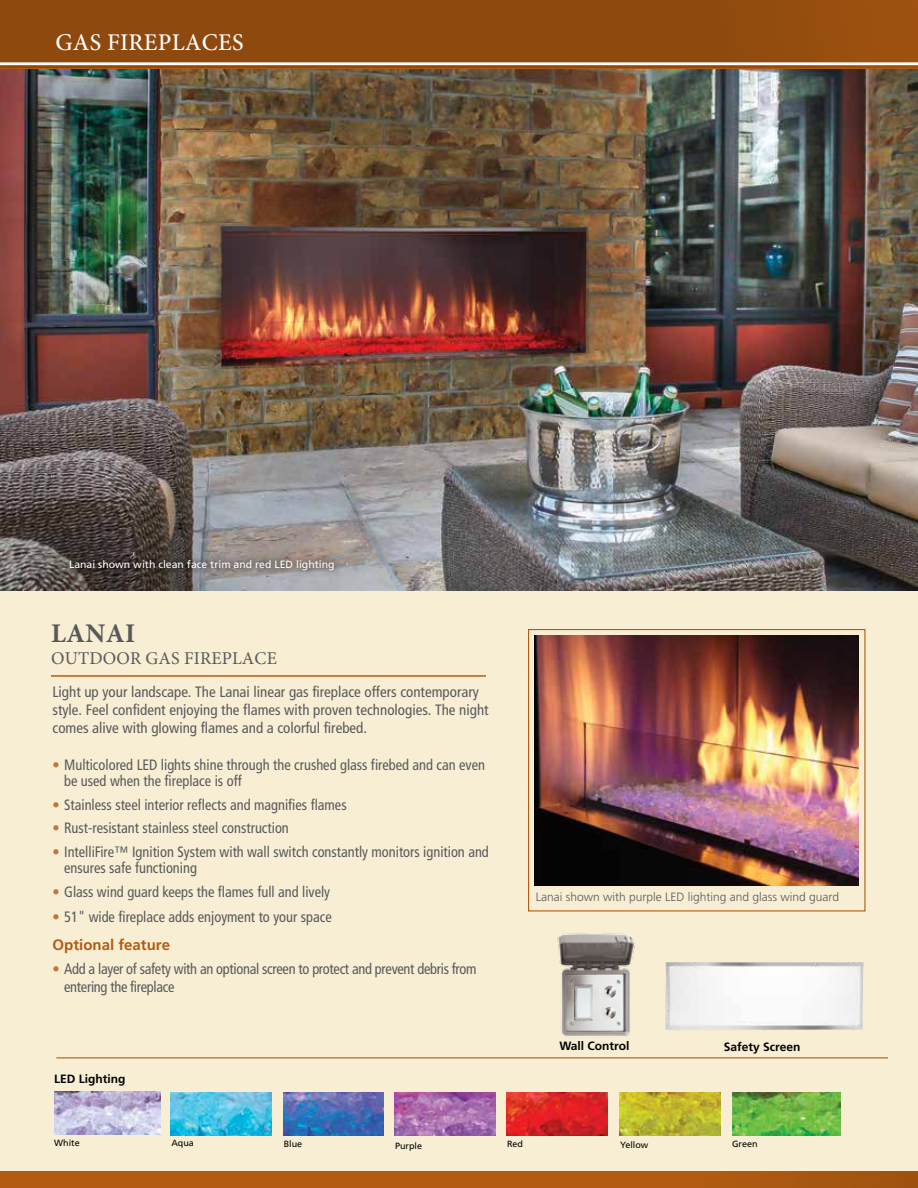
<style>
.page{position:relative;width:918px;height:1188px;background:#fff}
.page>*{position:absolute;margin:0;border:0;box-sizing:border-box;transform-origin:0 0}
.t1{font:700 27px "Minion Pro";letter-spacing:.01em;color:#58595b}
.t2{font:500 24px "Minion Pro";letter-spacing:.01em;color:#fff}
.t3{font:18px "Minion Pro";letter-spacing:.01em;color:#58595b}
.t4{font:condensed 15px/16.5px "Frutiger";color:#58595b;scale:.96 1}
.t5{font:condensed 15px/18px "Frutiger";color:#58595b}
.t6{font:condensed 15px/18px "Frutiger";letter-spacing:-.02em;color:#58595b;scale:.96 1}
.t7{font:300 12px "Frutiger";color:#58595b}
.t8{font:700 12px "Frutiger";color:#000}
.t9{font:10.5px "Frutiger";color:#fff}
.t10{font:9px "Frutiger";color:#000}
.s1{color:#c07537}
.s2{font-weight:700;font-stretch:normal;color:#b15c12}
</style>
<div class="page">
<div style="left:0;top:38px;width:918px;height:1150px;background:#f7eed4"></div>
<img style="left:0;top:68px;width:918px;height:522px">
<hr style="left:51px;top:675px;width:435px;height:2px;background:#b15c12">
<div style="left:0;top:0;width:918px;height:68px;background:linear-gradient(to right,#8b470e,#954d0f)"></div>
<hr style="left:0;top:62px;width:918px;height:3px;background:#fff">
<div style="left:0;top:1171px;width:918px;height:17px;background:linear-gradient(to right,#b45e12,#a95811)"></div>
<img style="left:535px;top:636px;width:324px;height:250px">
<div style="left:528px;top:629px;width:338px;height:283px;border:1px solid #b15c12"></div>
<hr style="left:56px;top:1057px;width:832px;height:1px;background:#b15c12">
<img style="left:732px;top:1092px;width:108px;height:44px">
<img style="left:171px;top:1092px;width:101px;height:44px">
<img style="left:283px;top:1092px;width:101px;height:44px">
<img style="left:395px;top:1092px;width:101px;height:44px">
<img style="left:507px;top:1092px;width:100px;height:44px">
<img style="left:620px;top:1092px;width:100px;height:44px">
<img style="left:55px;top:1092px;width:105px;height:43px">
<svg style="left:62px;top:553px;width:280px;height:25px;background:#6a635f"></svg>
<img style="left:665px;top:962px;width:199px;height:68px">
<img style="left:557px;top:933px;width:78px;height:104px">
<h2 class="t2" style="left:56px;top:26px;width:190px">GAS FIREPLACES</h2>
<p class="t9" style="left:69px;top:559px;width:267px">Lanai shown with clean face trim and red LED lighting</p>
<h1 class="t1" style="left:51px;top:615px;width:86px">LANAI</h1>
<p class="t3" style="left:51px;top:646px;width:227px">OUTDOOR GAS FIREPLACE</p>
<p class="t5" style="left:52px;top:683px;width:438px">Light up your landscape. The Lanai linear gas fireplace offers contemporary style. Feel confident enjoying the flames with proven technologies. The night comes alive with glowing flames and a colorful firebed.</p>
<p class="t4" style="left:64px;top:756px;width:440px;text-indent:-12px"><span class="s1">•</span> Multicolored LED lights shine through the crushed glass firebed and can even be used when the fireplace is off</p>
<p class="t4" style="left:52px;top:796px;width:308px"><span class="s1">•</span> Stainless steel interior reflects and magnifies flames</p>
<p class="t4" style="left:52px;top:820px;width:248px"><span class="s1">•</span> Rust-resistant stainless steel construction</p>
<p class="t4" style="left:64px;top:843px;width:444px;text-indent:-12px"><span class="s1">•</span> IntelliFire™ Ignition System with wall switch constantly monitors ignition and ensures safe functioning</p>
<p class="t4" style="left:52px;top:883px;width:291px"><span class="s1">•</span> Glass wind guard keeps the flames full and lively</p>
<p class="t4" style="left:52px;top:902px;width:292px;line-height:28.7px"><span class="s1">•</span> 51" wide fireplace adds enjoyment to your space<br><span class="s2">Optional feature</span></p>
<p class="t6" style="left:64px;top:960px;width:431px;text-indent:-12px"><span class="s1">•</span> Add a layer of safety with an optional screen to protect and prevent debris from entering the fireplace</p>
<p class="t8" style="left:54px;top:1072px;width:73px">LED Lighting</p>
<p class="t7" style="left:536px;top:890px;width:305px">Lanai shown with purple LED lighting and glass wind guard</p>
<p class="t8" style="left:559px;top:1039px;width:72px">Wall Control</p>
<p class="t8" style="left:724px;top:1039px;width:78px">Safety Screen</p>
<p class="t10" style="left:54px;top:1138px;width:27px">White</p>
<p class="t10" style="left:395px;top:1141px;width:29px">Purple</p>
<p class="t10" style="left:507px;top:1139px;width:18px">Red</p>
<p class="t10" style="left:620px;top:1140px;width:30px">Yellow</p>
<p class="t10" style="left:171px;top:1138px;width:24px">Aqua</p>
<p class="t10" style="left:284px;top:1139px;width:20px">Blue</p>
<p class="t10" style="left:732px;top:1138px;width:27px">Green</p>
</div>
